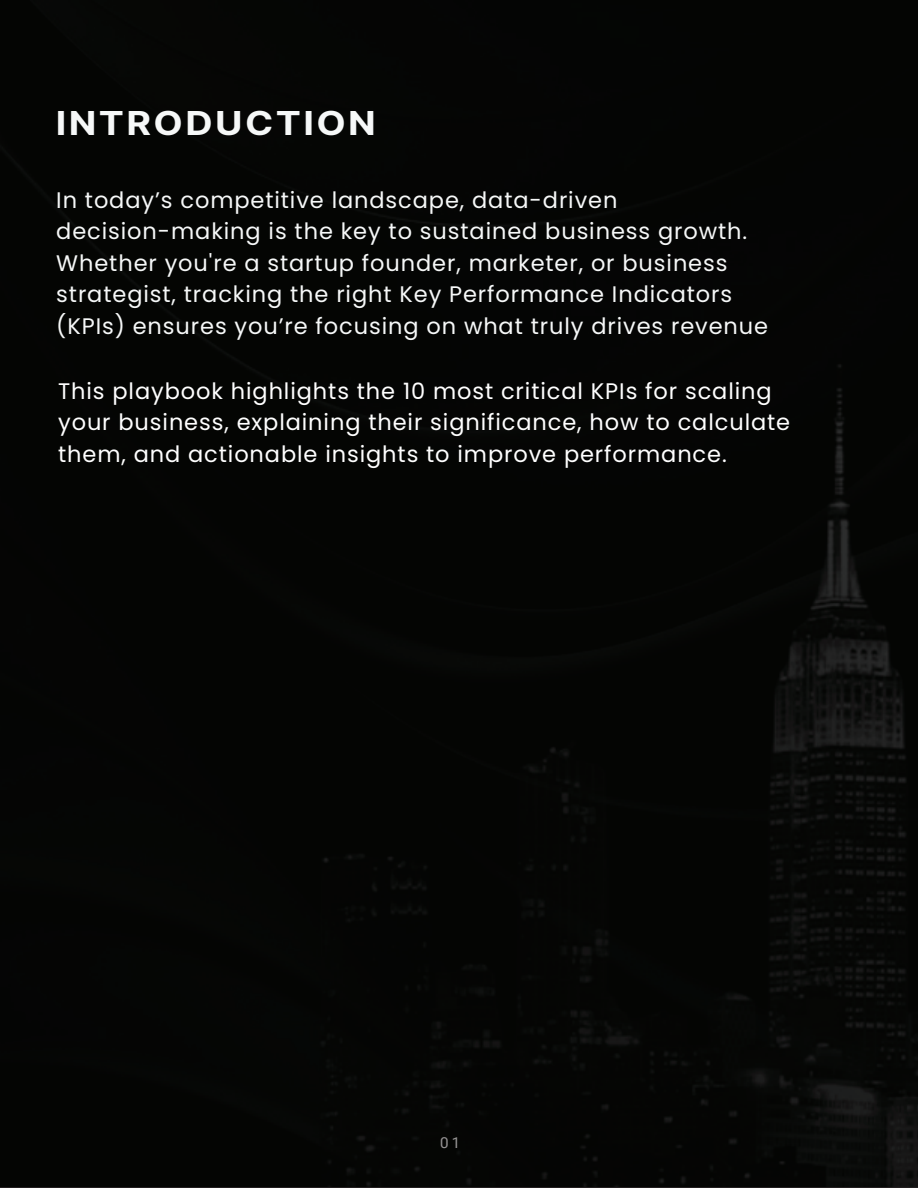
<style>
.page{position:relative;width:918px;height:1188px;background:#fff}
.page>*{position:absolute;margin:0;border:0;box-sizing:border-box;transform-origin:0 0}
.t1{font:700 37.5px "Stage Grotesk";letter-spacing:.1em;color:#f6f8f8}
.t2{font:22.5px/31.5px "Poppins";letter-spacing:.04em;color:#f6f8f8}
.t3{font:22.5px/31.5px "Poppins";letter-spacing:.04em;color:#fff}
.t4{font:15px "Roboto Flex";color:#959393}
</style>
<div class="page">
<div style="left:0;top:0;width:918px;height:1186px;background:#040504"></div>
<h1 class="t1" style="left:56px;top:98px;width:320px">INTRODUCTION</h1>
<p class="t2" style="left:56px;top:184px;width:713px">In today’s competitive landscape, data-driven decision-making is the key to sustained business growth.<br>Whether you're a startup founder, marketer, or business strategist, tracking the right Key Performance Indicators (KPIs) ensures you’re focusing on what truly drives revenue</p>
<p class="t3" style="left:58px;top:375px;width:734px">This playbook highlights the 10 most critical KPIs for scaling your business, explaining their significance, how to calculate them, and actionable insights to improve performance.</p>
<p class="t4" style="left:440px;top:1130px;width:21px">01</p>
</div>
